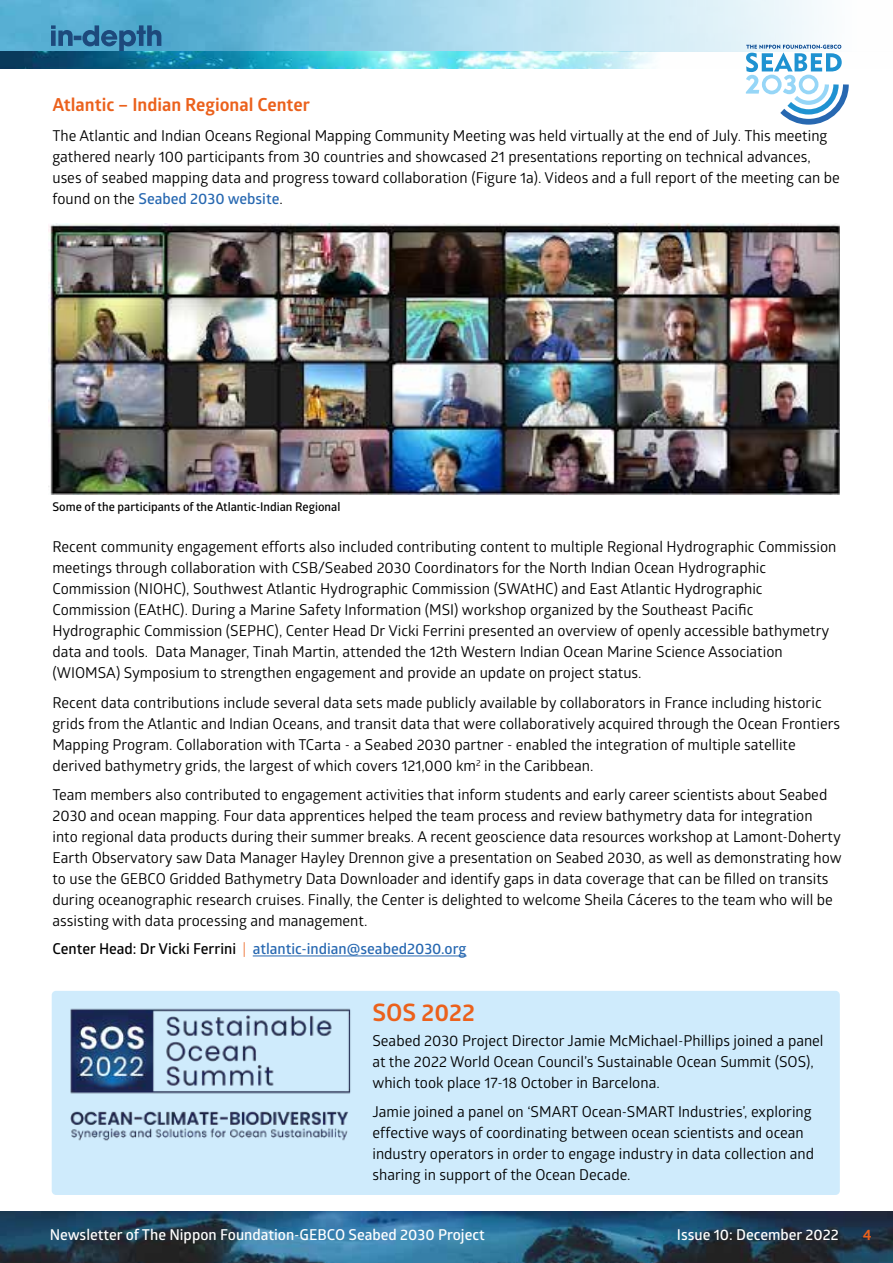
<style>
.page{position:relative;width:893px;height:1263px;background:#fff}
.page>*{position:absolute;margin:0;border:0;box-sizing:border-box;transform-origin:0 0}
.t1{font:700 24px "Glober";color:#eb611c}
.t2{font:700 18px "Glober";color:#eb611c}
.t3{font:15px/21px "Glober";color:#000}
.t4{font:600 15px "Glober";color:#fff}
.t5{font:600 15px "Glober";color:#2768b1}
.t6{font:700 15px "Glober";color:#eb611c}
.t7{font:600 12px "Glober";color:#000}
.s1{font-weight:600;color:#2768b1}
.s2{color:#000}
.s3{font-weight:400;color:#eb611c}
</style>
<div class="page">
<div style="left:52px;top:991px;width:788px;height:204px;background:#cfebfc;border-radius:4px"></div>
<img style="left:0;top:1212px;width:893px;height:51px">
<img style="left:0;top:0;width:841px;height:51px">
<svg style="left:0;top:51px;width:746px;height:17px"></svg>
<svg style="left:51px;top:25px;width:110px;height:26px;background:#3c83ad"></svg>
<svg style="left:746px;top:45px;width:103px;height:80px"></svg>
<hr style="left:253px;top:955px;width:214px;height:1px;background:#2768b1">
<img style="left:49px;top:223px;width:791px;height:271px">
<img style="left:51px;top:1005px;width:300px;height:143px">
<p class="t2" style="left:52px;top:92px;width:259px">Atlantic – Indian Regional Center</p>
<p class="t3" style="left:52px;top:124px;width:789px">The Atlantic and Indian Oceans Regional Mapping Community Meeting was held virtually at the end of July. This meeting gathered nearly 100 participants from 30 countries and showcased 21 presentations reporting on technical advances, uses of seabed mapping data and progress toward collaboration (Figure 1a). Videos and a full report of the meeting can be found on the <span class="s1">Seabed 2030 website</span>.</p>
<p class="t7" style="left:52px;top:498px;width:289px">Some of the participants of the Atlantic-Indian Regional</p>
<p class="t3" style="left:52px;top:536px;width:785px">Recent community engagement efforts also included contributing content to multiple Regional Hydrographic Commission meetings through collaboration with CSB/Seabed 2030 Coordinators for the North Indian Ocean Hydrographic Commission (NIOHC), Southwest Atlantic Hydrographic Commission (SWAtHC) and East Atlantic Hydrographic Commission (EAtHC). During a Marine Safety Information (MSI) workshop organized by the Southeast Pacific Hydrographic Commission (SEPHC), Center Head Dr Vicki Ferrini presented an overview of openly accessible bathymetry data and tools. Data Manager, Tinah Martin, attended the 12th Western Indian Ocean Marine Science Association (WIOMSA) Symposium to strengthen engagement and provide an update on project status.</p>
<p class="t3" style="left:52px;top:691px;width:789px">Recent data contributions include several data sets made publicly available by collaborators in France including historic grids from the Atlantic and Indian Oceans, and transit data that were collaboratively acquired through the Ocean Frontiers Mapping Program. Collaboration with TCarta - a Seabed 2030 partner - enabled the integration of multiple satellite derived bathymetry grids, the largest of which covers 121,000 km<sup>2</sup> in the Caribbean.</p>
<p class="t3" style="left:52px;top:784px;width:791px">Team members also contributed to engagement activities that inform students and early career scientists about Seabed 2030 and ocean mapping. Four data apprentices helped the team process and review bathymetry data for integration into regional data products during their summer breaks. A recent geoscience data resources workshop at Lamont-Doherty Earth Observatory saw Data Manager Hayley Drennon give a presentation on Seabed 2030, as well as demonstrating how to use the GEBCO Gridded Bathymetry Data Downloader and identify gaps in data coverage that can be filled on transits during oceanographic research cruises. Finally, the Center is delighted to welcome Sheila Cáceres to the team who will be assisting with data processing and management.</p>
<p class="t5" style="left:52px;top:939px;width:416px"><span class="s2">Center Head: Dr Vicki Ferrini</span> <span class="s3">|</span> atlantic-indian@seabed2030.org</p>
<h1 class="t1" style="left:372px;top:995px;width:104px">SOS 2022</h1>
<p class="t3" style="left:372px;top:1029px;width:453px">Seabed 2030 Project Director Jamie McMichael-Phillips joined a panel at the 2022 World Ocean Council’s Sustainable Ocean Summit (SOS), which took place 17-18 October in Barcelona.</p>
<p class="t3" style="left:372px;top:1101px;width:443px">Jamie joined a panel on ‘SMART Ocean-SMART Industries’, exploring effective ways of coordinating between ocean scientists and ocean industry operators in order to engage industry in data collection and sharing in support of the Ocean Decade.</p>
<p class="t4" style="left:50px;top:1224px;width:437px">Newsletter of The Nippon Foundation-GEBCO Seabed 2030 Project</p>
<p class="t4" style="left:677px;top:1224px;width:163px">Issue 10: December 2022</p>
<p class="t6" style="left:863px;top:1224px;width:10px">4</p>
</div>
